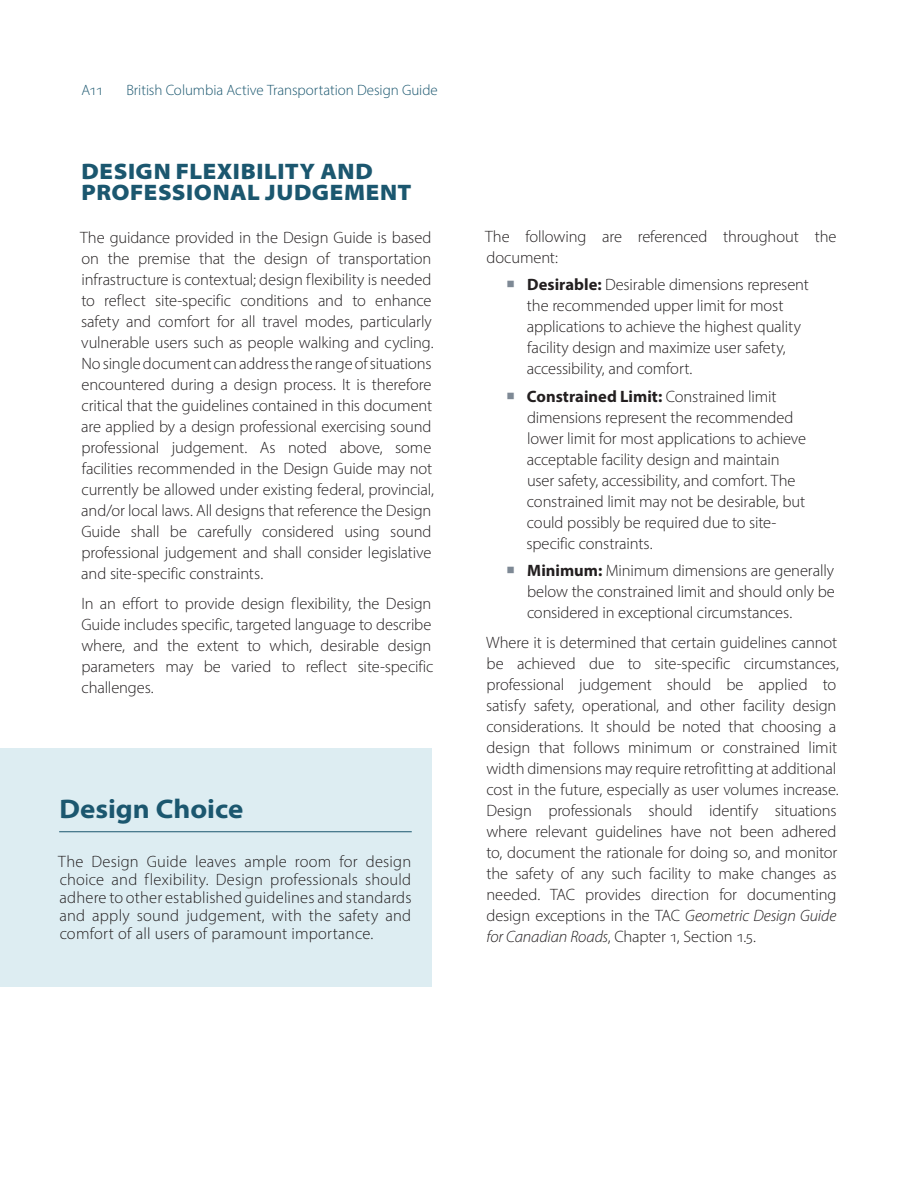
<style>
.page{position:relative;width:918px;height:1188px;background:#fff}
.page>*{position:absolute;margin:0;border:0;box-sizing:border-box;transform-origin:0 0}
.Case_study_title{font:700 semi-expanded 27px "Myriad Pro";color:#1b576f}
.t1{font:900 semi-expanded 22.5px/21px "Myriad Pro";letter-spacing:.025em;color:#1b576f}
.Main_Text{font:300 16.5px/21px "Myriad Pro";letter-spacing:-.01em;color:#231f20}
.Text_-_Pull_Quote{font:300 16.5px/18px "Myriad Pro";letter-spacing:.015em;color:#231f20;text-align:justify}
.t2{font:300 15px "Myriad Pro";letter-spacing:-.005em;color:#1b576f}
.s1{color:#7e8995}
.s2{font-weight:700}
.s3{font-style:italic}
</style>
<div class="page">
<div style="left:0;top:749px;width:432px;height:238px;background:#ddedf2"></div>
<hr style="left:59px;top:831px;width:353px;height:1px;background:#1b576f">
<p class="t2" style="left:81px;top:81px;width:23px">A11</p>
<p class="t2" style="left:126px;top:81px;width:313px">British Columbia Active Transportation Design Guide</p>
<h2 class="t1" style="left:82px;top:160px;width:331px">DESIGN FLEXIBILITY AND<br>PROFESSIONAL JUDGEMENT</h2>
<p class="Main_Text" style="left:80px;top:227px;width:355px">The guidance provided in the Design Guide is based on the premise that the design of transportation infrastructure is contextual; design flexibility is needed to reflect site-specific conditions and to enhance safety and comfort for all travel modes, particularly vulnerable users such as people walking and cycling.<br>No single document can address the range of situations encountered during a design process. It is therefore critical that the guidelines contained in this document are applied by a design professional exercising sound professional judgement. As noted above, some facilities recommended in the Design Guide may not currently be allowed under existing federal, provincial, and/or local laws. All designs that reference the Design Guide shall be carefully considered using sound professional judgement and shall consider legislative and site-specific constraints.</p>
<p class="Main_Text" style="left:81px;top:593px;width:354px">In an effort to provide design flexibility, the Design Guide includes specific, targeted language to describe where, and the extent to which, desirable design parameters may be varied to reflect site-specific challenges.</p>
<p class="Case_study_title" style="left:59px;top:791px;width:185px">Design Choice</p>
<p class="Text_-_Pull_Quote" style="left:58px;top:853px;width:355px">The Design Guide leaves ample room for design choice and flexibility. Design professionals should adhere to other established guidelines and standards and apply sound judgement, with the safety and comfort of all users of paramount importance.</p>
<p class="Main_Text" style="left:485px;top:226px;width:353px">The following are referenced throughout the document:</p>
<p class="Main_Text" style="left:527px;top:274px;width:284px;text-indent:-21px"><span class="s1">○</span> <span class="s2">Desirable:</span> Desirable dimensions represent the recommended upper limit for most applications to achieve the highest quality facility design and maximize user safety, accessibility, and comfort.</p>
<p class="Main_Text" style="left:527px;top:386px;width:281px;text-indent:-20px"><span class="s1">○</span> <span class="s2">Constrained Limit:</span> Constrained limit dimensions represent the recommended lower limit for most applications to achieve acceptable facility design and maintain user safety, accessibility, and comfort. The constrained limit may not be desirable, but could possibly be required due to site&shy;specific constraints.</p>
<p class="Main_Text" style="left:527px;top:560px;width:309px;text-align:justify;text-indent:-21px"><span class="s1">○</span> <span class="s2">Minimum:</span> Minimum dimensions are generally below the constrained limit and should only be considered in exceptional circumstances.</p>
<p class="Main_Text" style="left:486px;top:632px;width:354px">Where it is determined that certain guidelines cannot be achieved due to site-specific circumstances, professional judgement should be applied to satisfy safety, operational, and other facility design considerations. It should be noted that choosing a design that follows minimum or constrained limit width dimensions may require retrofitting at additional cost in the future, especially as user volumes increase.<br>Design professionals should identify situations where relevant guidelines have not been adhered to, document the rationale for doing so, and monitor the safety of any such facility to make changes as needed. TAC provides direction for documenting design exceptions in the TAC <span class="s3">Geometric Design Guide for Canadian Roads</span>, Chapter 1, Section 1.5.</p>
</div>
